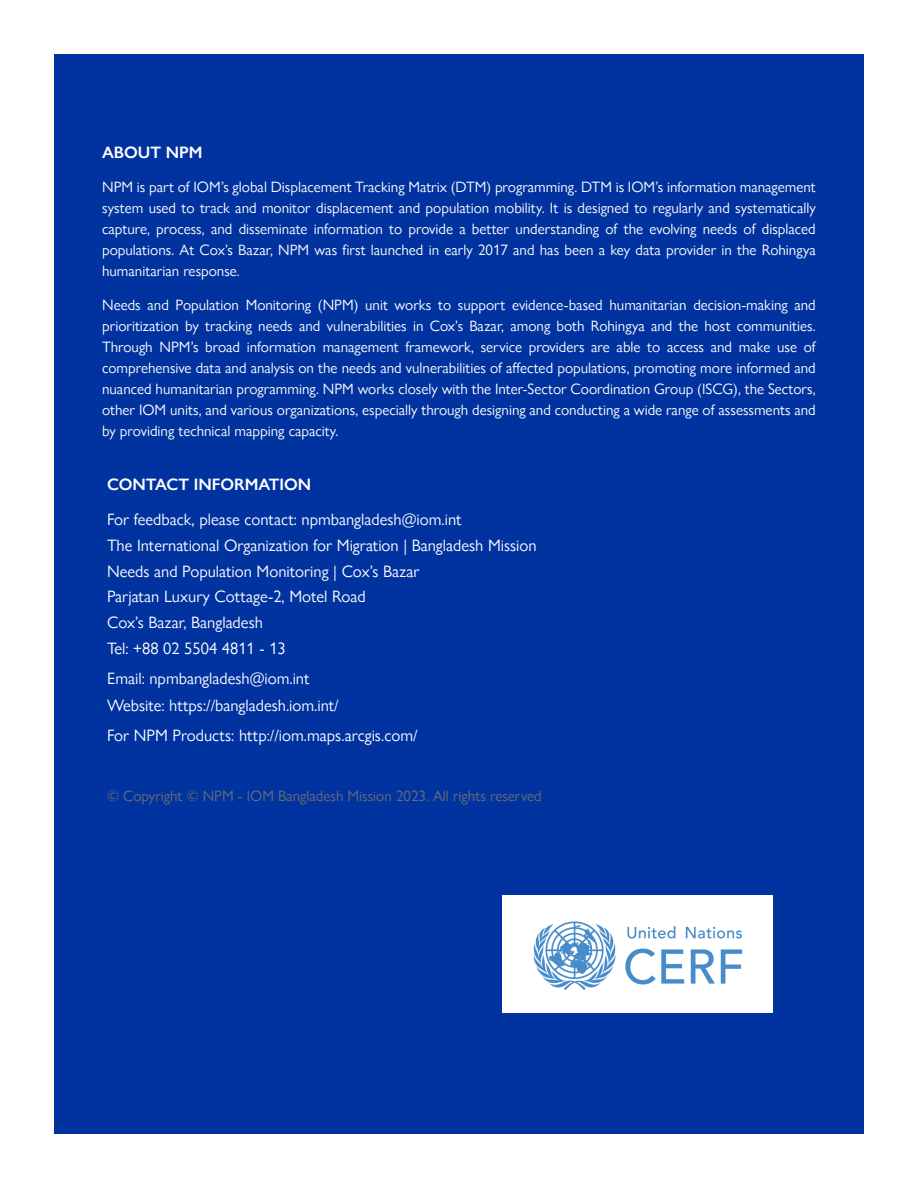
<style>
.page{position:relative;width:918px;height:1188px;background:#fff}
.page>*{position:absolute;margin:0;border:0;box-sizing:border-box;transform-origin:0 0}
.IOM_body_text{font:16.5px "Gill Sans Nova";color:#fff}
.IOM_body_text-2{font:600 16.5px "Gill Sans Nova";color:#fff}
.t1{font:15px/21px "Gill Sans Nova";color:#fff;text-align:justify}
.IOM_body_text-3{font:15px "Gill Sans Nova";color:#6c6d70}
</style>
<div class="page">
<div style="left:54px;top:54px;width:810px;height:1080px;background:#0033a0"></div>
<img style="left:502px;top:896px;width:270px;height:116px">
<p class="IOM_body_text-2" style="left:102px;top:142px;width:102px">ABOUT NPM</p>
<p class="t1" style="left:102px;top:176px;width:715px">NPM is part of IOM’s global Displacement Tracking Matrix (DTM) programming. DTM is IOM’s information management system used to track and monitor displacement and population mobility. It is designed to regularly and systematically capture, process, and disseminate information to provide a better understanding of the evolving needs of displaced populations. At Cox’s Bazar, NPM was first launched in early 2017 and has been a key data provider in the Rohingya humanitarian response.</p>
<p class="t1" style="left:102px;top:294px;width:715px">Needs and Population Monitoring (NPM) unit works to support evidence-based humanitarian decision-making and prioritization by tracking needs and vulnerabilities in Cox’s Bazar, among both Rohingya and the host communities.<br>Through NPM’s broad information management framework, service providers are able to access and make use of comprehensive data and analysis on the needs and vulnerabilities of affected populations, promoting more informed and nuanced humanitarian programming. NPM works closely with the Inter-Sector Coordination Group (ISCG), the Sectors, other IOM units, and various organizations, especially through designing and conducting a wide range of assessments and by providing technical mapping capacity.</p>
<p class="IOM_body_text-2" style="left:107px;top:474px;width:206px">CONTACT INFORMATION</p>
<p class="IOM_body_text" style="left:107px;top:509px;width:356px">For feedback, please contact: npmbangladesh@iom.int</p>
<p class="IOM_body_text" style="left:107px;top:535px;width:431px">The International Organization for Migration | Bangladesh Mission</p>
<p class="IOM_body_text" style="left:107px;top:561px;width:314px">Needs and Population Monitoring | Cox’s Bazar</p>
<p class="IOM_body_text" style="left:107px;top:587px;width:260px">Parjatan Luxury Cottage-2, Motel Road</p>
<p class="IOM_body_text" style="left:107px;top:612px;width:157px">Cox’s Bazar, Bangladesh</p>
<p class="IOM_body_text" style="left:107px;top:638px;width:180px">Tel: +88 02 5504 4811 - 13</p>
<p class="IOM_body_text" style="left:107px;top:669px;width:204px">Email: npmbangladesh@iom.int</p>
<p class="IOM_body_text" style="left:107px;top:696px;width:233px">Website: https://bangladesh.iom.int/</p>
<p class="IOM_body_text" style="left:107px;top:726px;width:312px">For NPM Products: http://iom.maps.arcgis.com/</p>
<p class="IOM_body_text-3" style="left:107px;top:786px;width:436px">© Copyright © NPM - IOM Bangladesh Mission 2023. All rights reserved</p>
</div>
